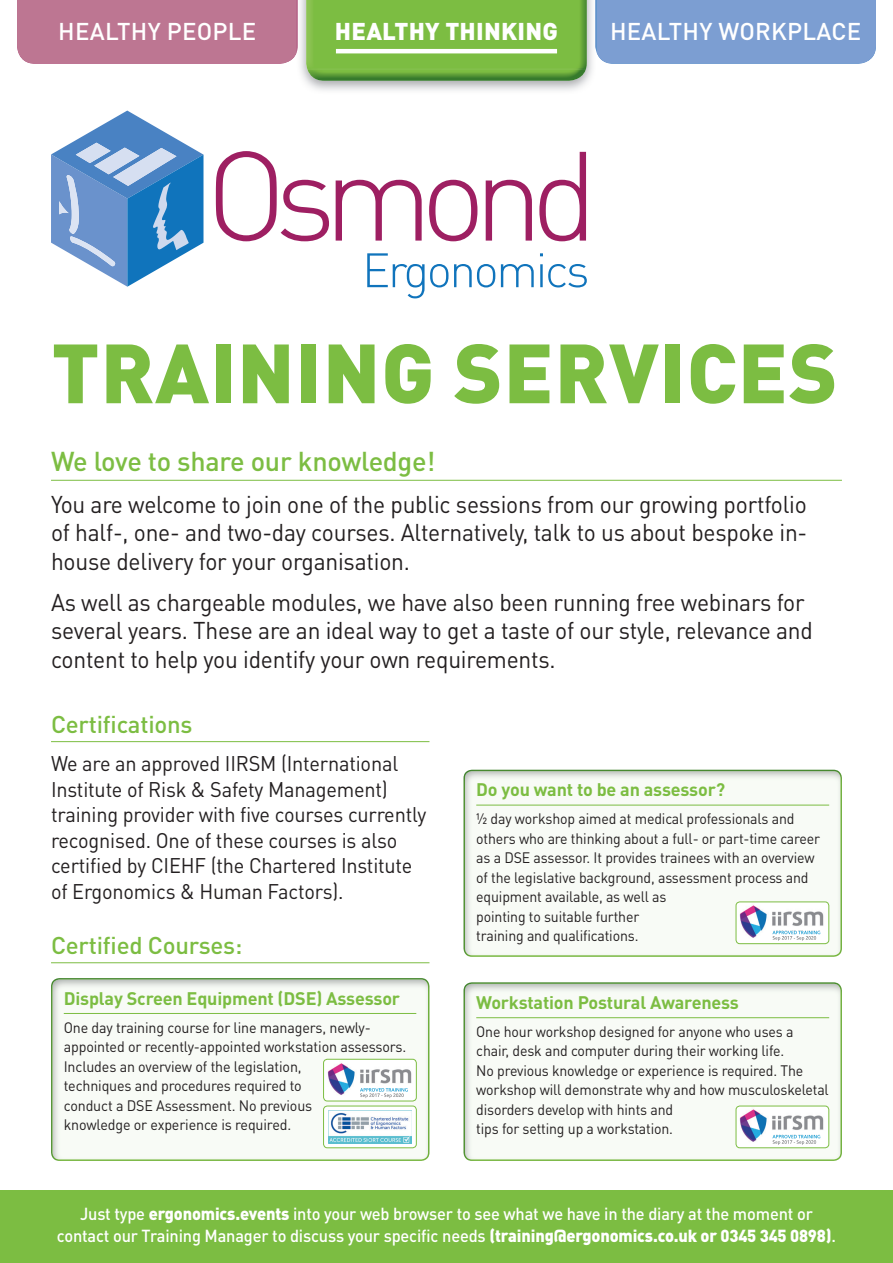
<style>
.page{position:relative;width:893px;height:1263px;background:#fff}
.page>*{position:absolute;margin:0;border:0;box-sizing:border-box;transform-origin:0 0}
.t1{font:900 82.5px "DIN Pro";letter-spacing:.01em;color:#7cbd42}
.t2{font:500 27px "DIN Pro";letter-spacing:-.01em;color:#7cbd42}
.t3{font:24px/28.5px "DIN Pro";letter-spacing:-.01em;color:#231f20;text-align:justify;scale:.95 1}
.t4{font:500 24px "DIN Pro";letter-spacing:-.01em;color:#7cbd42}
.t5{font:500 24px "DIN Pro";letter-spacing:.01em;color:#fff}
.t6{font:900 24px "DIN Pro";letter-spacing:.01em;color:#fff}
.t7{font:21px/25.5px "DIN Pro";letter-spacing:-.01em;color:#231f20;scale:.95 1}
.t8{font:700 18px "DIN Pro";letter-spacing:-.01em;color:#7cbd42}
.t9{font:500 17.25px/21.8px "DIN Pro";letter-spacing:-.01em;color:#fff;text-align:center;scale:.95 1}
.t10{font:15px/19.5px "DIN Pro";letter-spacing:-.01em;color:#231f20;scale:.94 1}
.t11{font:15px/19.5px "DIN Pro";letter-spacing:-.01em;color:#231f20;scale:.95 1}
.s1{font-weight:900}
</style>
<div class="page">
<div style="left:0;top:1191px;width:893px;height:72px;background:#7cbd42"></div>
<hr style="left:51px;top:480px;width:791px;height:1px;background:#7cbd42">
<svg style="left:216px;top:151px;width:113px;height:90px"></svg>
<svg style="left:336px;top:180px;width:86px;height:61px"></svg>
<svg style="left:429px;top:180px;width:48px;height:61px"></svg>
<svg style="left:486px;top:180px;width:46px;height:61px"></svg>
<svg style="left:539px;top:152px;width:47px;height:89px"></svg>
<svg style="left:367px;top:253px;width:81px;height:45px"></svg>
<svg style="left:454px;top:264px;width:41px;height:23px"></svg>
<svg style="left:501px;top:264px;width:33px;height:23px"></svg>
<hr style="left:540px;top:264px;width:3px;height:23px;background:#1074bc">
<svg style="left:548px;top:264px;width:39px;height:23px"></svg>
<svg style="left:51px;top:111px;width:153px;height:176px"></svg>
<div style="left:17px;top:0;width:280px;height:64px;background:#bd7692"></div>
<div style="left:596px;top:0;width:280px;height:64px;background:#7c9ed2"></div>
<img style="left:297px;top:0;width:1px;height:52px">
<img style="left:595px;top:0;width:1px;height:50px">
<img style="left:306px;top:0;width:281px;height:81px">
<hr style="left:336px;top:49px;width:221px;height:4px;background:#fff">
<img style="left:463px;top:770px;width:379px;height:187px">
<div style="left:465px;top:778px;width:375px;height:177px;background:#f8fbf6"></div>
<hr style="left:476px;top:805px;width:353px;height:1px;background:#7cbd42">
<img style="left:736px;top:901px;width:93px;height:43px">
<img style="left:776px;top:931px;width:44px;height:3px">
<img style="left:773px;top:936px;width:43px;height:4px">
<div style="left:736px;top:901px;width:93px;height:43px;border:1px solid #7cbd42;border-radius:4px"></div>
<img style="left:51px;top:978px;width:378px;height:183px">
<div style="left:53px;top:986px;width:375px;height:173px;background:#f8fbf6"></div>
<hr style="left:64px;top:1013px;width:352px;height:1px;background:#7cbd42">
<img style="left:323px;top:1059px;width:94px;height:42px">
<img style="left:364px;top:1088px;width:44px;height:3px">
<img style="left:360px;top:1093px;width:44px;height:4px">
<div style="left:323px;top:1059px;width:94px;height:42px;border:1px solid #7cbd42;border-radius:4px"></div>
<div style="left:324px;top:1106px;width:92px;height:42px;background:#fff;border-radius:4px"></div>
<img style="left:328px;top:1110px;width:84px;height:33px">
<div style="left:323px;top:1106px;width:94px;height:42px;border:1px solid #7cbd42;border-radius:4px"></div>
<hr style="left:51px;top:962px;width:378px;height:1px;background:#7cbd42">
<img style="left:463px;top:982px;width:379px;height:179px">
<div style="left:465px;top:991px;width:375px;height:168px;background:#f8fbf6"></div>
<hr style="left:476px;top:1017px;width:353px;height:1px;background:#7cbd42">
<img style="left:736px;top:1106px;width:93px;height:42px">
<img style="left:776px;top:1135px;width:44px;height:3px">
<img style="left:773px;top:1140px;width:43px;height:4px">
<div style="left:736px;top:1106px;width:93px;height:42px;border:1px solid #7cbd42;border-radius:4px"></div>
<hr style="left:51px;top:741px;width:378px;height:1px;background:#7cbd42">
<h3 class="t5" style="left:58px;top:15px;width:200px">HEALTHY PEOPLE</h3>
<h3 class="t6" style="left:335px;top:15px;width:225px">HEALTHY THINKING</h3>
<h3 class="t5" style="left:610px;top:15px;width:253px">HEALTHY WORKPLACE</h3>
<h1 class="t1" style="left:51px;top:317px;width:788px">TRAINING SERVICES</h1>
<h2 class="t2" style="left:51px;top:443px;width:386px">We love to share our knowledge!</h2>
<h3 class="t3" style="left:51px;top:489px;width:798px">You are welcome to join one of the public sessions from our growing portfolio of half-, one- and two-day courses. Alternatively, talk to us about bespoke in&shy;house delivery for your organisation.</h3>
<h3 class="t3" style="left:51px;top:587px;width:803px;text-align:left">As well as chargeable modules, we have also been running free webinars for several years. These are an ideal way to get a taste of our style, relevance and content to help you identify your own requirements.</h3>
<h3 class="t4" style="left:51px;top:708px;width:143px">Certifications</h3>
<p class="t7" style="left:51px;top:750px;width:397px">We are an approved IIRSM (International Institute of Risk &amp; Safety Management) training provider with five courses currently recognised. One of these courses is also certified by CIEHF (the Chartered Institute of Ergonomics &amp; Human Factors).</p>
<h3 class="t4" style="left:51px;top:929px;width:193px">Certified Courses:</h3>
<p class="t8" style="left:64px;top:986px;width:338px">Display Screen Equipment (DSE) Assessor</p>
<p class="t11" style="left:64px;top:1017px;width:362px">One day training course for line managers, newly&shy;appointed or recently-appointed workstation assessors.<br>Includes an overview of the legislation,<br>techniques and procedures required to<br>conduct a DSE Assessment. No previous<br>knowledge or experience is required.</p>
<p class="t8" style="left:476px;top:777px;width:250px">Do you want to be an assessor?</p>
<p class="t10" style="left:476px;top:808px;width:367px">½ day workshop aimed at medical professionals and others who are thinking about a full- or part-time career as a DSE assessor. It provides trainees with an overview of the legislative background, assessment process and equipment available, as well as<br>pointing to suitable further<br>training and qualifications.</p>
<p class="t8" style="left:476px;top:990px;width:264px">Workstation Postural Awareness</p>
<p class="t10" style="left:476px;top:1021px;width:377px">One hour workshop designed for anyone who uses a chair, desk and computer during their working life.<br>No previous knowledge or experience is required. The workshop will demonstrate why and how musculoskeletal disorders develop with hints and<br>tips for setting up a workstation.</p>
<p class="t9" style="left:57px;top:1202px;width:822px">Just type <span class="s1">ergonomics.events</span> into your web browser to see what we have in the diary at the moment or contact our Training Manager to discuss your specific needs <span class="s1">(training@ergonomics.co.uk or 0345 345 0898)</span>.</p>
</div>
